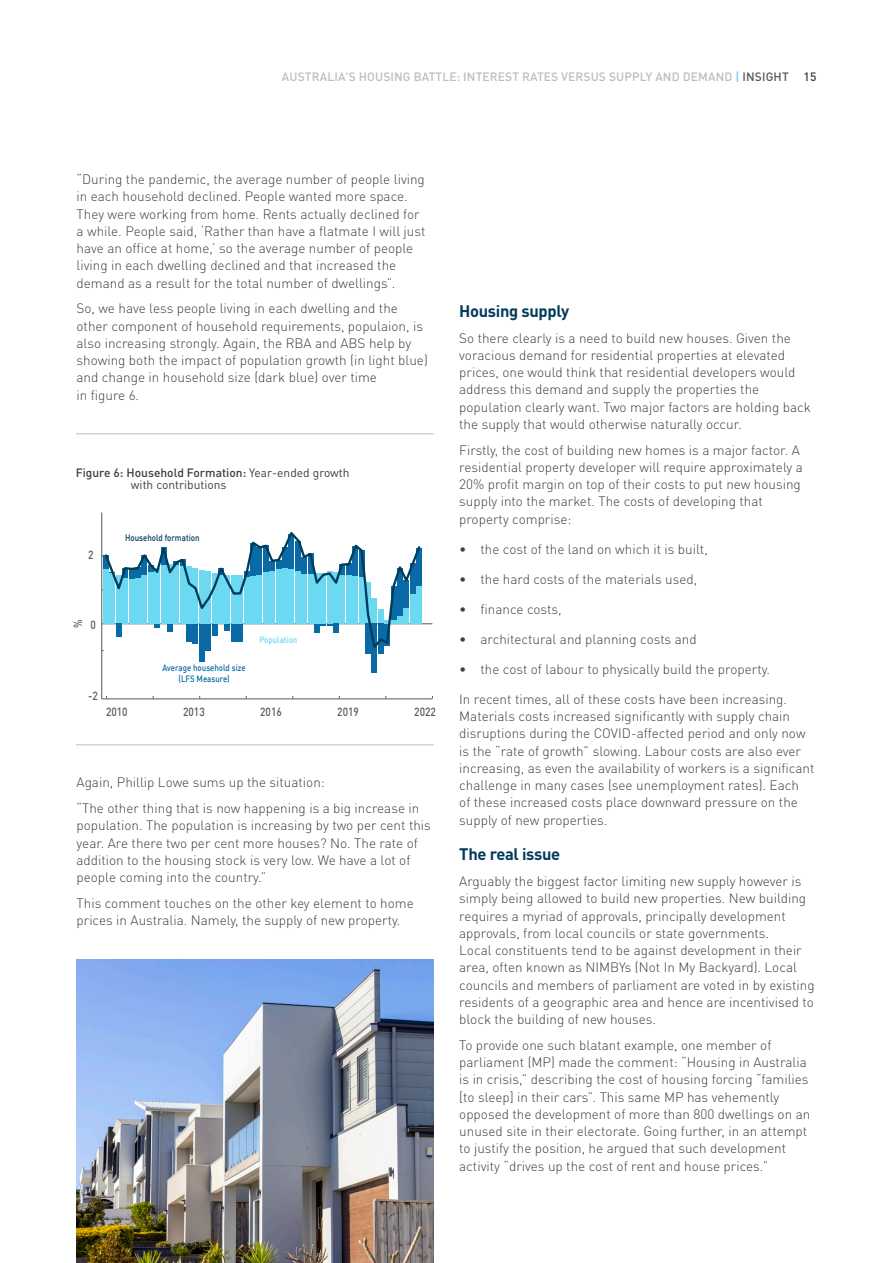
<style>
.page{position:relative;width:893px;height:1263px;background:#fff}
.page>*{position:absolute;margin:0;border:0;box-sizing:border-box;transform-origin:0 0}
.Subheaders{font:700 16.5px "DINOT";letter-spacing:-.02em;color:#023b5a}
.Body{font:300 13.5px/17.2px "DINOT";color:#3e3e3f}
.GraphCaptions{font:12px/12px "DINOT";color:#3e3e3f}
.t1{font:500 12px "DINOT";color:#bcbdc0}
.t2{font:500 12px "DINOT";letter-spacing:.01em;color:#57585a}
.t3{font:500 11.7px "DIN";color:#58595b;scale:.86 1}
.t4{font:500 9.15px/10.9px "DIN";color:#0a6aa6;text-align:center;scale:.86 1}
.t5{font:500 9.15px "DIN";color:#013d5b;scale:.86 1}
.t6{font:500 9.15px "DIN";color:#6bd9f2;scale:.86 1}
.s1{color:#6ec5e9}
.s2{color:#3e3e3f}
.s3{font-weight:500}
</style>
<div class="page">
<hr style="left:102px;top:699px;width:330px;height:1px;background:#58595b">
<hr style="left:102px;top:623px;width:330px;height:1px;background:#58595b">
<hr style="left:101px;top:512px;width:1px;height:187px;background:#58595b">
<div style="left:199px;top:624px;width:5px;height:37px;background:#0a6aa6"></div>
<div style="left:365px;top:624px;width:6px;height:30px;background:#0a6aa6"></div>
<div style="left:378px;top:624px;width:5px;height:30px;background:#0a6aa6"></div>
<div style="left:372px;top:624px;width:5px;height:49px;background:#0a6aa6"></div>
<svg style="left:102px;top:529px;width:320px;height:123px"></svg>
<hr style="left:76px;top:744px;width:358px;height:1px;background:#bcbdc0">
<hr style="left:76px;top:433px;width:358px;height:1px;background:#bcbdc0">
<img style="left:77px;top:959px;width:357px;height:304px">
<hr style="left:77px;top:94px;width:739px;height:1px;background:#bcbdc0">
<p class="t1" style="left:282px;top:69px;width:16px">AUSTRALIA</p>
<p class="t1" style="left:346px;top:69px;width:22px">'S HOUSING</p>
<p class="t1" style="left:414px;top:69px;width:8px">BATTLE</p>
<p class="t1" style="left:457px;top:69px;width:15px">: INTEREST</p>
<p class="t1" style="left:522px;top:69px;width:8px">RATES</p>
<p class="t1" style="left:561px;top:69px;width:16px">VERSUS</p>
<p class="t1" style="left:609px;top:69px;width:9px">SUPPL</p>
<p class="t1" style="left:646px;top:69px;width:19px">Y AND</p>
<p class="t1" style="left:683px;top:69px;width:9px">DEMAND</p>
<p class="t2" style="left:735px;top:69px;width:83px"><span class="s1">|</span> INSIGHT <span class="s2">15</span></p>
<p class="Body" style="left:77px;top:170px;width:350px">“During the pandemic, the average number of people living in each household declined. People wanted more space.<br>They were working from home. Rents actually declined for a while. People said, ‘Rather than have a flatmate I will just have an office at home,’ so the average number of people living in each dwelling declined and that increased the demand as a result for the total number of dwellings”.</p>
<p class="Body" style="left:77px;top:300px;width:353px">So, we have less people living in each dwelling and the other component of household requirements, populaion, is also increasing strongly. Again, the RBA and ABS help by showing both the impact of population growth (in light blue) and change in household size (dark blue) over time<br>in figure 6.</p>
<p class="Subheaders" style="left:459px;top:300px;width:111px">Housing supply</p>
<p class="Body" style="left:459px;top:329px;width:353px">So there clearly is a need to build new houses. Given the voracious demand for residential properties at elevated prices, one would think that residential developers would address this demand and supply the properties the population clearly want. Two major factors are holding back the supply that would otherwise naturally occur.</p>
<p class="Body" style="left:459px;top:441px;width:345px">Firstly, the cost of building new homes is a major factor. A residential property developer will require approximately a 20% profit margin on top of their costs to put new housing supply into the market. The costs of developing that property comprise:</p>
<p class="Body" style="left:459px;top:540px;width:250px">• the cost of the land on which it is built,</p>
<p class="Body" style="left:459px;top:570px;width:240px">• the hard costs of the materials used,</p>
<p class="Body" style="left:459px;top:600px;width:104px">• finance costs,</p>
<p class="Body" style="left:459px;top:630px;width:239px">• architectural and planning costs and</p>
<p class="Body" style="left:459px;top:660px;width:312px">• the cost of labour to physically build the property.</p>
<p class="Body" style="left:459px;top:690px;width:357px">In recent times, all of these costs have been increasing.<br>Materials costs increased significantly with supply chain disruptions during the COVID-affected period and only now is the “rate of growth” slowing. Labour costs are also ever increasing, as even the availability of workers is a significant challenge in many cases (see unemployment rates). Each<br>of these increased costs place downward pressure on the supply of new properties.</p>
<p class="Subheaders" style="left:459px;top:843px;width:102px">The real issue</p>
<p class="Body" style="left:459px;top:872px;width:357px">Arguably the biggest factor limiting new supply however is simply being allowed to build new properties. New building requires a myriad of approvals, principally development approvals, from local councils or state governments.<br>Local constituents tend to be against development in their area, often known as NIMBYs (Not In My Backyard). Local councils and members of parliament are voted in by existing residents of a geographic area and hence are incentivised to block the building of new houses.</p>
<p class="Body" style="left:459px;top:1036px;width:353px">To provide one such blatant example, one member of parliament (MP) made the comment: “Housing in Australia is in crisis,” describing the cost of housing forcing “families [to sleep] in their cars”. This same MP has vehemently opposed the development of more than 800 dwellings on an unused site in their electorate. Going further, in an attempt to justify the position, he argued that such development activity “drives up the cost of rent and house prices.”</p>
<p class="GraphCaptions" style="left:131px;top:466px;width:220px;text-indent:-55px"><span class="s3">FIGURE 6: HOUSEHOLD FORMATION:</span> Year-ended growth with contributions</p>
<p class="t5" style="left:125px;top:532px;width:88px">Household formation</p>
<p class="t3" style="left:88px;top:547px;width:8px">2</p>
<p class="t3" style="left:70px;top:628px;width:11px;rotate:-90deg">%</p>
<p class="t3" style="left:90px;top:617px;width:8px">0</p>
<p class="t6" style="left:259px;top:633px;width:46px">Population</p>
<p class="t4" style="left:163px;top:662px;width:98px">Average household size (LFS Measure)</p>
<p class="t3" style="left:88px;top:688px;width:13px">-2</p>
<p class="t3" style="left:106px;top:705px;width:27px">2010</p>
<p class="t3" style="left:183px;top:705px;width:27px">2013</p>
<p class="t3" style="left:260px;top:705px;width:27px">2016</p>
<p class="t3" style="left:337px;top:705px;width:27px">2019</p>
<p class="t3" style="left:414px;top:705px;width:27px">2022</p>
<p class="Body" style="left:77px;top:774px;width:250px">Again, Phillip Lowe sums up the situation:</p>
<p class="Body" style="left:77px;top:799px;width:356px">“The other thing that is now happening is a big increase in population. The population is increasing by two per cent this year. Are there two per cent more houses? No. The rate of addition to the housing stock is very low. We have a lot of people coming into the country.”</p>
<p class="Body" style="left:77px;top:894px;width:339px">This comment touches on the other key element to home prices in Australia. Namely, the supply of new property.</p>
</div>
